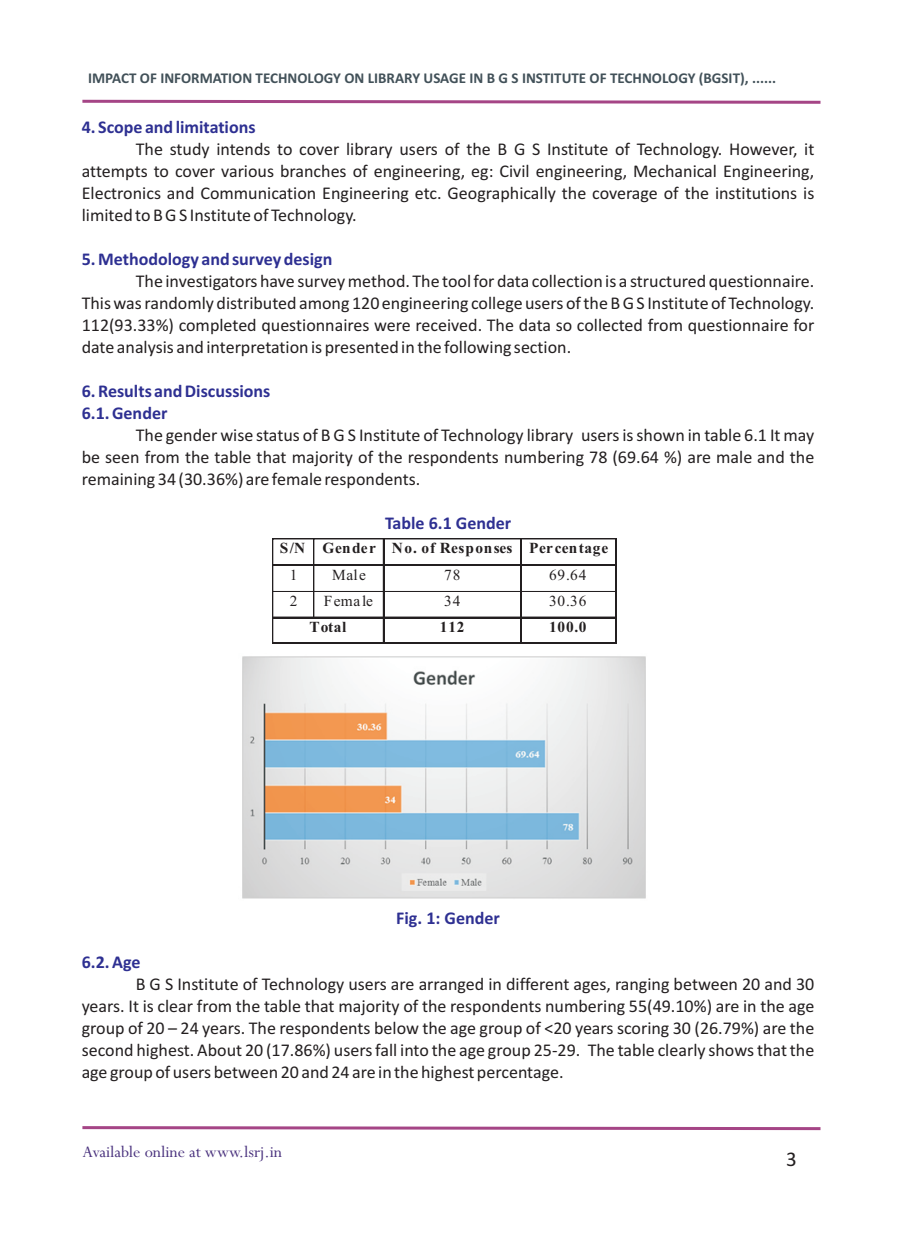
<style>
.page{position:relative;width:898px;height:1242px;background:#fff}
.page>*{position:absolute;margin:0;border:0;box-sizing:border-box;transform-origin:0 0}
.t1{font:21px "Calibri";color:#231f20}
.t2{font:18px/21.9px "Calibri";color:#231f20;text-align:justify}
.t3{font:700 18px/21.9px "Calibri";color:#2e3092}
.t4{font:18px "Perpetua";color:#49317d}
.t5{font:700 15.3px "Times New Roman";letter-spacing:.055em;color:#231f20}
.t6{font:15.3px "Times New Roman";letter-spacing:.055em;color:#231f20}
.t7{font:700 15px "Calibri";color:#425159}
</style>
<div class="page">
<svg style="left:82px;top:1126px;width:739px;height:5px"></svg>
<svg style="left:82px;top:99px;width:739px;height:5px"></svg>
<hr style="left:273px;top:539px;width:41px;height:1px;background:#231f20">
<hr style="left:314px;top:539px;width:69px;height:1px;background:#231f20">
<hr style="left:384px;top:539px;width:136px;height:1px;background:#231f20">
<hr style="left:522px;top:539px;width:93px;height:1px;background:#231f20">
<hr style="left:273px;top:564px;width:41px;height:2px;background:#231f20">
<hr style="left:314px;top:564px;width:69px;height:2px;background:#231f20">
<hr style="left:384px;top:564px;width:136px;height:2px;background:#231f20">
<hr style="left:522px;top:564px;width:93px;height:2px;background:#231f20">
<hr style="left:273px;top:591px;width:41px;height:1px;background:#231f20">
<hr style="left:314px;top:591px;width:69px;height:1px;background:#231f20">
<hr style="left:384px;top:591px;width:136px;height:1px;background:#231f20">
<hr style="left:522px;top:591px;width:93px;height:1px;background:#231f20">
<hr style="left:273px;top:617px;width:41px;height:1px;background:#231f20">
<svg style="left:313px;top:539px;width:2px;height:78px"></svg>
<hr style="left:314px;top:617px;width:69px;height:1px;background:#231f20">
<hr style="left:384px;top:617px;width:136px;height:1px;background:#231f20">
<hr style="left:522px;top:617px;width:93px;height:1px;background:#231f20">
<svg style="left:272px;top:539px;width:2px;height:105px"></svg>
<hr style="left:273px;top:642px;width:110px;height:2px;background:#231f20">
<svg style="left:383px;top:539px;width:1px;height:105px"></svg>
<hr style="left:384px;top:642px;width:136px;height:2px;background:#231f20">
<svg style="left:520px;top:539px;width:2px;height:105px"></svg>
<hr style="left:522px;top:642px;width:93px;height:2px;background:#231f20">
<svg style="left:615px;top:539px;width:1px;height:105px"></svg>
<img style="left:242px;top:656px;width:404px;height:243px">
<p class="t7" style="left:88px;top:72px;width:689px">IMPACT OF INFORMATION TECHNOLOGY ON LIBRARY USAGE IN B G S INSTITUTE OF TECHNOLOGY (BGSIT), ......</p>
<p class="t3" style="left:82px;top:118px;width:175px">4. Scope and limitations</p>
<p class="t2" style="left:82px;top:140px;width:734px;text-indent:54px">The study intends to cover library users of the B G S Institute of Technology. However, it attempts to cover various branches of engineering, eg: Civil engineering, Mechanical Engineering, Electronics and Communication Engineering etc. Geographically the coverage of the institutions is limited to B G S Institute of Technology.</p>
<p class="t3" style="left:82px;top:249px;width:252px">5. Methodology and survey design</p>
<p class="t2" style="left:82px;top:271px;width:734px;text-indent:54px">The investigators have survey method. The tool for data collection is a structured questionnaire.<br>This was randomly distributed among 120 engineering college users of the B G S Institute of Technology.<br>112(93.33%) completed questionnaires were received. The data so collected from questionnaire for date analysis and interpretation is presented in the following section.</p>
<p class="t3" style="left:82px;top:381px;width:190px">6. Results and Discussions<br>6.1. Gender</p>
<p class="t2" style="left:82px;top:425px;width:734px;text-indent:54px">The gender wise status of B G S Institute of Technology library users is shown in table 6.1 It may be seen from the table that majority of the respondents numbering 78 (69.64 %) are male and the remaining 34 (30.36%) are female respondents.</p>
<p class="t3" style="left:385px;top:513px;width:128px">Table 6.1 Gender</p>
<p class="t5" style="left:280px;top:543px;width:330px">S/N Gender No. of Responses Percentage</p>
<p class="t6" style="left:290px;top:569px;width:9px">1</p>
<p class="t6" style="left:332px;top:569px;width:35px">Male</p>
<p class="t6" style="left:444px;top:569px;width:18px">78</p>
<p class="t6" style="left:549px;top:569px;width:39px">69.64</p>
<p class="t6" style="left:290px;top:595px;width:9px">2</p>
<p class="t6" style="left:324px;top:595px;width:51px">Female</p>
<p class="t6" style="left:444px;top:595px;width:18px">34</p>
<p class="t6" style="left:549px;top:595px;width:39px">30.36</p>
<p class="t5" style="left:309px;top:622px;width:38px">Total</p>
<p class="t5" style="left:440px;top:622px;width:26px">112</p>
<p class="t5" style="left:549px;top:622px;width:39px">100.0</p>
<p class="t3" style="left:82px;top:952px;width:60px">6.2. Age</p>
<p class="t3" style="left:396px;top:909px;width:105px">Fig. 1: Gender</p>
<p class="t2" style="left:82px;top:974px;width:734px;text-indent:54px">B G S Institute of Technology users are arranged in different ages, ranging between 20 and 30 years. It is clear from the table that majority of the respondents numbering 55(49.10%) are in the age group of 20 – 24 years. The respondents below the age group of &lt;20 years scoring 30 (26.79%) are the second highest. About 20 (17.86%) users fall into the age group 25-29. The table clearly shows that the age group of users between 20 and 24 are in the highest percentage.</p>
<p class="t4" style="left:82px;top:1145px;width:201px">Available online at www.lsrj.in</p>
<p class="t1" style="left:786px;top:1150px;width:12px">3</p>
</div>
